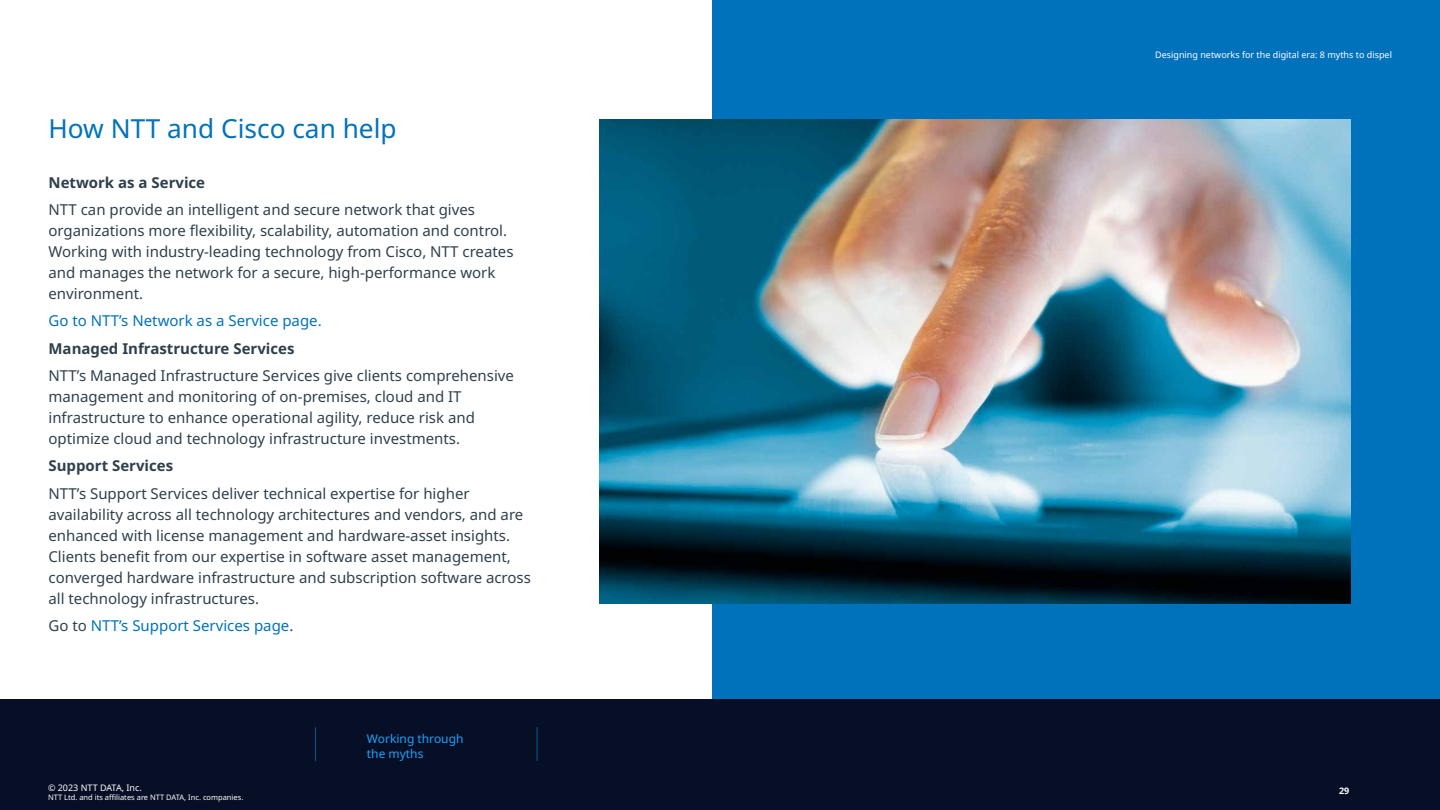
<style>
.page{position:relative;width:1440px;height:810px;background:#fff}
.page>*{position:absolute;margin:0;border:0;box-sizing:border-box;transform-origin:0 0}
.t1{font:26.25px "Noto Sans";color:#0072bc}
.t2{font:15px/21px "Noto Sans";color:#2e404d}
.t3{font:700 15px "Noto Sans";color:#2e404d}
.t4{font:15px "Noto Sans";color:#0072bc}
.t5{font:12px/15px "Noto Sans";color:#19a3fc}
.t6{font:9px "Noto Sans";color:#fff}
.t7{font:700 9px "Noto Sans";color:#fff}
.t8{font:7.5px "Noto Sans";color:#fff}
.s1{color:#2e404d}
</style>
<div class="page">
<div style="left:712px;top:0;width:728px;height:810px;background:#0072bc"></div>
<img style="left:599px;top:119px;width:751px;height:485px">
<div style="left:0;top:699px;width:1440px;height:111px;background:#070f26"></div>
<hr style="left:315px;top:727px;width:1px;height:34px;background:#005b96">
<hr style="left:537px;top:727px;width:1px;height:34px;background:#005b96">
<h1 class="t1" style="left:48px;top:114px;width:350px">How NTT and Cisco can help</h1>
<p class="t3" style="left:48px;top:174px;width:158px">Network as a Service</p>
<p class="t2" style="left:48px;top:199px;width:467px">NTT can provide an intelligent and secure network that gives organizations more flexibility, scalability, automation and control.<br>Working with industry-leading technology from Cisco, NTT creates and manages the network for a secure, high-performance work environment.</p>
<p class="t4" style="left:48px;top:312px;width:275px">Go to NTT’s Network as a Service page.</p>
<p class="t3" style="left:48px;top:340px;width:247px">Managed Infrastructure Services</p>
<p class="t2" style="left:48px;top:365px;width:467px">NTT’s Managed Infrastructure Services give clients comprehensive management and monitoring of on-premises, cloud and IT infrastructure to enhance operational agility, reduce risk and optimize cloud and technology infrastructure investments.</p>
<p class="t3" style="left:48px;top:457px;width:126px">Support Services</p>
<p class="t2" style="left:48px;top:483px;width:484px">NTT’s Support Services deliver technical expertise for higher availability across all technology architectures and vendors, and are enhanced with license management and hardware-asset insights.<br>Clients benefit from our expertise in software asset management, converged hardware infrastructure and subscription software across all technology infrastructures.</p>
<p class="t4" style="left:48px;top:617px;width:246px"><span class="s1">Go to</span> NTT’s Support Services page<span class="s1">.</span></p>
<p class="t5" style="left:367px;top:731px;width:98px">Working through the myths</p>
<p class="t6" style="left:1155px;top:49px;width:238px">Designing networks for the digital era: 8 myths to dispel</p>
<p class="t6" style="left:48px;top:782px;width:95px">© 2023 NTT DATA, Inc.</p>
<p class="t7" style="left:1339px;top:785px;width:12px">29</p>
<p class="t8" style="left:48px;top:793px;width:197px">NTT Ltd. and its affiliates are NTT DATA, Inc. companies.</p>
</div>
